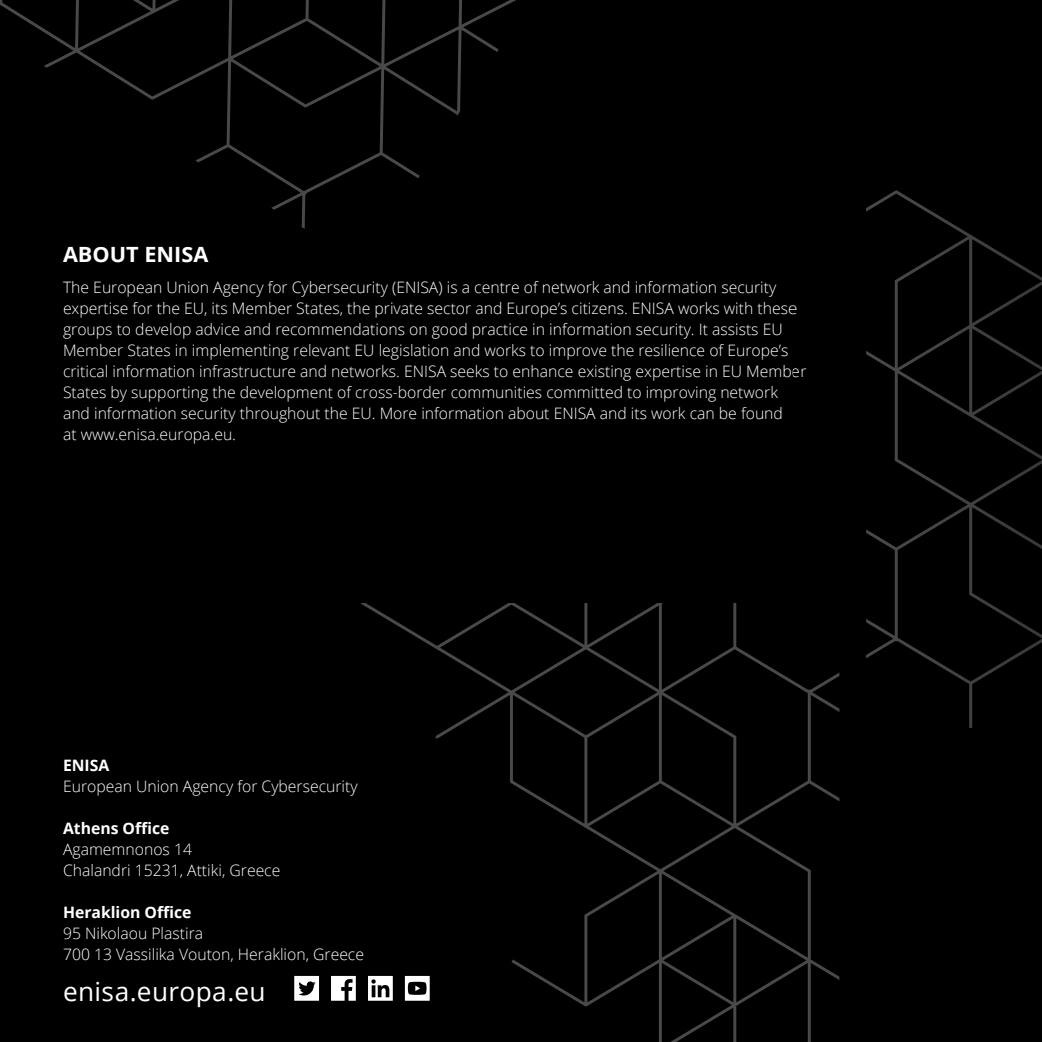
<style>
.page{position:relative;width:1042px;height:1042px;background:#000}
.page>*{position:absolute;margin:0;border:0;box-sizing:border-box;transform-origin:0 0}
.t1{font:26.25px "Open Sans";letter-spacing:.015em;color:#fff}
.t2{font:700 21px "Open Sans";color:#fff}
.t3{font:300 15.75px/21px "Open Sans";color:#fff}
.s1{font-weight:700}
</style>
<div class="page">
<svg style="left:361px;top:603px;width:478px;height:439px"></svg>
<svg style="left:0;top:0;width:516px;height:229px"></svg>
<svg style="left:368px;top:976px;width:25px;height:24px"></svg>
<svg style="left:405px;top:976px;width:25px;height:24px"></svg>
<svg style="left:294px;top:976px;width:25px;height:24px"></svg>
<svg style="left:331px;top:976px;width:25px;height:24px"></svg>
<div style="left:793px;top:0;width:249px;height:836px;background:#000"></div>
<svg style="left:866px;top:190px;width:176px;height:538px"></svg>
<p class="t2" style="left:63px;top:240px;width:147px">ABOUT ENISA</p>
<p class="t3" style="left:63px;top:276px;width:745px">The European Union Agency for Cybersecurity (ENISA) is a centre of network and information security expertise for the EU, its Member States, the private sector and Europe’s citizens. ENISA works with these groups to develop advice and recommendations on good practice in information security. It assists EU Member States in implementing relevant EU legislation and works to improve the resilience of Europe’s critical information infrastructure and networks. ENISA seeks to enhance existing expertise in EU Member States by supporting the development of cross-border communities committed to improving network and information security throughout the EU. More information about ENISA and its work can be found<br>at www.enisa.europa.eu.</p>
<p class="t3" style="left:63px;top:754px;width:296px"><span class="s1">ENISA<br></span>European Union Agency for Cybersecurity</p>
<p class="t3" style="left:63px;top:817px;width:219px"><span class="s1">Athens Office<br></span>Agamemnonos 14<br>Chalandri 15231, Attiki, Greece</p>
<p class="t3" style="left:63px;top:901px;width:303px"><span class="s1">Heraklion Office<br></span>95 Nikolaou Plastira<br>700 13 Vassilika Vouton, Heraklion, Greece</p>
<p class="t1" style="left:63px;top:973px;width:204px">enisa.europa.eu</p>
</div>
